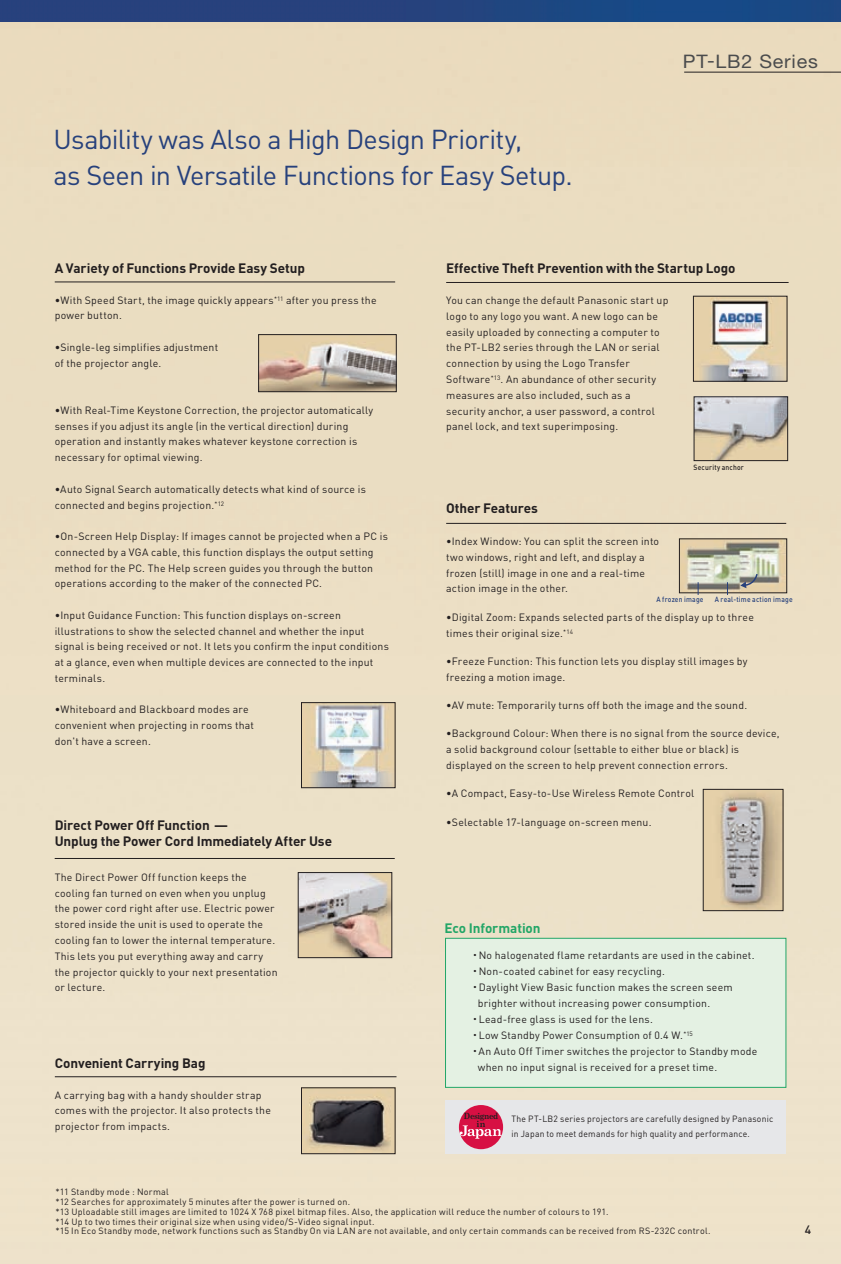
<style>
.page{position:relative;width:841px;height:1264px;background:#fff}
.page>*{position:absolute;margin:0;border:0;box-sizing:border-box;transform-origin:0 0}
.t1{font:27px/36px "DIN";letter-spacing:-.025em;color:#27417c}
.t2{font:18.6px "Helvetica Neue";letter-spacing:.04em;color:#4b4c4d;scale:1.05 1}
.t3{font:700 13.5px/16.2px "DIN";letter-spacing:-.01em;color:#231f20}
.t4{font:700 13.5px "DIN";letter-spacing:-.01em;color:#23a667}
.t5{font:500 12px "DIN";color:#231f20}
.t6{font:10.5px/15.8px "DIN";letter-spacing:.02em;color:#231f20}
.t7{font:9px/9.8px "DIN";letter-spacing:.025em;color:#231f20}
.t8{font:9px/15.8px "DIN";letter-spacing:.025em;color:#231f20;scale:.95 1}
.t9{font:700 8.55px "Century Schoolbook";letter-spacing:-.06em;color:#231f20;scale:.9 1}
.t10{font:500 7.5px "DIN";letter-spacing:.025em;color:#27417c;scale:.9 1}
.t11{font:500 7.5px "DIN";letter-spacing:.025em;color:#231f20;scale:.9 1}
.s1{font-family:"Koz Go Pro Regular 90 pv RKSJ H"}
</style>
<div class="page">
<div style="left:0;top:21px;width:840px;height:1242px;background:#ebdfc5"></div>
<img style="left:681px;top:540px;width:103px;height:51px">
<img style="left:695px;top:398px;width:90px;height:61px">
<div style="left:693px;top:396px;width:94px;height:65px;border:1px solid #231f20"></div>
<img style="left:303px;top:1089px;width:90px;height:62px">
<div style="left:301px;top:1087px;width:94px;height:66px;border:1px solid #231f20"></div>
<img style="left:260px;top:336px;width:134px;height:54px">
<div style="left:258px;top:334px;width:138px;height:58px;border:1px solid #231f20"></div>
<img style="left:300px;top:874px;width:90px;height:81px">
<div style="left:298px;top:872px;width:94px;height:85px;border:1px solid #231f20"></div>
<img style="left:695px;top:298px;width:90px;height:81px">
<div style="left:693px;top:296px;width:94px;height:85px;border:1px solid #231f20"></div>
<img style="left:704px;top:791px;width:77px;height:117px">
<div style="left:702px;top:789px;width:81px;height:121px;border:1px solid #231f20"></div>
<div style="left:445px;top:938px;width:340px;height:149px;background:#e4f1e3"></div>
<div style="left:445px;top:937px;width:341px;height:150px;border:1px solid #23a667"></div>
<hr style="left:446px;top:282px;width:342px;height:1px;background:#231f20">
<hr style="left:446px;top:523px;width:340px;height:1px;background:#231f20">
<hr style="left:55px;top:858px;width:339px;height:1px;background:#231f20">
<hr style="left:55px;top:282px;width:340px;height:1px;background:#231f20">
<hr style="left:55px;top:1076px;width:341px;height:1px;background:#231f20">
<img style="left:0;top:0;width:840px;height:21px">
<svg style="left:697px;top:582px;width:1px;height:13px"></svg>
<svg style="left:727px;top:582px;width:1px;height:13px"></svg>
<svg style="left:740px;top:572px;width:18px;height:16px"></svg>
<img style="left:303px;top:704px;width:90px;height:81px">
<div style="left:301px;top:702px;width:94px;height:85px;border:1px solid #231f20"></div>
<div style="left:445px;top:1099px;width:340px;height:54px;background:#e6e7e9"></div>
<div style="left:459px;top:1104px;width:44px;height:44px;background:#d71043;border-radius:50%"></div>
<svg style="left:459px;top:1120px;width:42px;height:18px"></svg>
<hr style="left:684px;top:72px;width:156px;height:1px;background:#231f20">
<h1 class="t1" style="left:54px;top:124px;width:520px">Usability was Also a High Design Priority,<br>as Seen in Versatile Functions for Easy Setup.</h1>
<h2 class="t2" style="left:682px;top:55px;width:130px">PT-LB2 Series</h2>
<p class="t3" style="left:55px;top:262px;width:251px">A Variety of Functions Provide Easy Setup</p>
<p class="t6" style="left:55px;top:293px;width:323px">•With Speed Start, the image quickly appears<sup>*11</sup> after you press the power button.</p>
<p class="t6" style="left:55px;top:340px;width:165px">•Single-leg simplifies adjustment of the projector angle.</p>
<p class="t6" style="left:55px;top:403px;width:320px">•With Real-Time Keystone Correction, the projector automatically senses if you adjust its angle (in the vertical direction) during operation and instantly makes whatever keystone correction is necessary for optimal viewing.</p>
<p class="t6" style="left:55px;top:482px;width:312px">•Auto Signal Search automatically detects what kind of source is connected and begins projection.<sup>*12</sup></p>
<p class="t6" style="left:55px;top:529px;width:334px">•On-Screen Help Display: If images cannot be projected when a PC is connected by a VGA cable, this function displays the output setting method for the PC. The Help screen guides you through the button operations according to the maker of the connected PC.</p>
<p class="t6" style="left:55px;top:608px;width:336px">•Input Guidance Function: This function displays on-screen illustrations to show the selected channel and whether the input signal is being received or not. It lets you confirm the input conditions at a glance, even when multiple devices are connected to the input terminals.</p>
<p class="t6" style="left:55px;top:703px;width:201px">•Whiteboard and Blackboard modes are convenient when projecting in rooms that don't have a screen.</p>
<p class="t3" style="left:55px;top:818px;width:279px">Direct Power Off Function -<br>Unplug the Power Cord Immediately After Use</p>
<p class="t6" style="left:55px;top:870px;width:224px">The Direct Power Off function keeps the cooling fan turned on even when you unplug the power cord right after use. Electric power stored inside the unit is used to operate the cooling fan to lower the internal temperature.<br>This lets you put everything away and carry the projector quickly to your next presentation or lecture.</p>
<p class="t3" style="left:55px;top:1056px;width:152px">Convenient Carrying Bag</p>
<p class="t6" style="left:55px;top:1088px;width:217px">A carrying bag with a handy shoulder strap comes with the projector. It also protects the projector from impacts.</p>
<p class="t3" style="left:446px;top:262px;width:291px">Effective Theft Prevention with the Startup Logo</p>
<p class="t6" style="left:446px;top:294px;width:224px">You can change the default Panasonic start up logo to any logo you want. A new logo can be easily uploaded by connecting a computer to the PT-LB2 series through the LAN or serial connection by using the Logo Transfer Software<sup>*13</sup>. An abundance of other security measures are also included, such as a security anchor, a user password, a control panel lock, and text superimposing.</p>
<p class="t3" style="left:446px;top:502px;width:93px">Other Features</p>
<p class="t11" style="left:693px;top:465px;width:57px">Security anchor</p>
<p class="t6" style="left:446px;top:535px;width:214px">•Index Window: You can split the screen into two windows, right and left, and display a frozen (still) image in one and a real-time action image in the other.</p>
<p class="t6" style="left:446px;top:610px;width:309px">•Digital Zoom: Expands selected parts of the display up to three times their original size.<sup>*14</sup></p>
<p class="t6" style="left:446px;top:654px;width:303px">•Freeze Function: This function lets you display still images by freezing a motion image.</p>
<p class="t6" style="left:446px;top:698px;width:302px">•AV mute: Temporarily turns off both the image and the sound.</p>
<p class="t6" style="left:446px;top:727px;width:335px">•Background Colour: When there is no signal from the source device, a solid background colour (settable to either blue or black) is displayed on the screen to help prevent connection errors.</p>
<p class="t6" style="left:446px;top:787px;width:249px">•A Compact, Easy-to-Use Wireless Remote Control</p>
<p class="t6" style="left:446px;top:815px;width:207px">•Selectable 17-language on-screen menu.</p>
<p class="t10" style="left:656px;top:596px;width:54px">A frozen image</p>
<p class="t10" style="left:714px;top:596px;width:88px">A real-time action image</p>
<p class="t4" style="left:444px;top:922px;width:97px">Eco Information</p>
<p class="t6" style="left:469px;top:948px;width:286px"><span class="s1">・</span>No halogenated flame retardants are used in the cabinet.</p>
<p class="t6" style="left:469px;top:964px;width:197px"><span class="s1">・</span>Non-coated cabinet for easy recycling.</p>
<p class="t6" style="left:469px;top:980px;width:264px"><span class="s1">・</span>Daylight View Basic function makes the screen seem</p>
<p class="t6" style="left:477px;top:996px;width:234px">brighter without increasing power consumption.</p>
<p class="t6" style="left:469px;top:1012px;width:185px"><span class="s1">・</span>Lead-free glass is used for the lens.</p>
<p class="t6" style="left:469px;top:1028px;width:224px"><span class="s1">・</span>Low Standby Power Consumption of 0.4 W.<sup>*15</sup></p>
<p class="t6" style="left:469px;top:1044px;width:289px"><span class="s1">・</span>An Auto Off Timer switches the projector to Standby mode</p>
<p class="t6" style="left:477px;top:1060px;width:241px">when no input signal is received for a preset time.</p>
<p class="t9" style="left:464px;top:1112px;width:40px">Designed</p>
<p class="t8" style="left:511px;top:1111px;width:277px">The PT-LB2 series projectors are carefully designed by Panasonic in Japan to meet demands for high quality and performance.</p>
<p class="t7" style="left:55px;top:1188px;width:656px">*11 Standby mode : Normal<br>*12 Searches for approximately 5 minutes after the power is turned on.<br>*13 Uploadable still images are limited to 1024 X 768 pixel bitmap files. Also, the application will reduce the number of colours to 191.<br>*14 Up to two times their original size when using video/S-Video signal input.<br>*15 In Eco Standby mode, network functions such as Standby On via LAN are not available, and only certain commands can be received from RS-232C control.</p>
<p class="t5" style="left:804px;top:1225px;width:8px">4</p>
</div>
